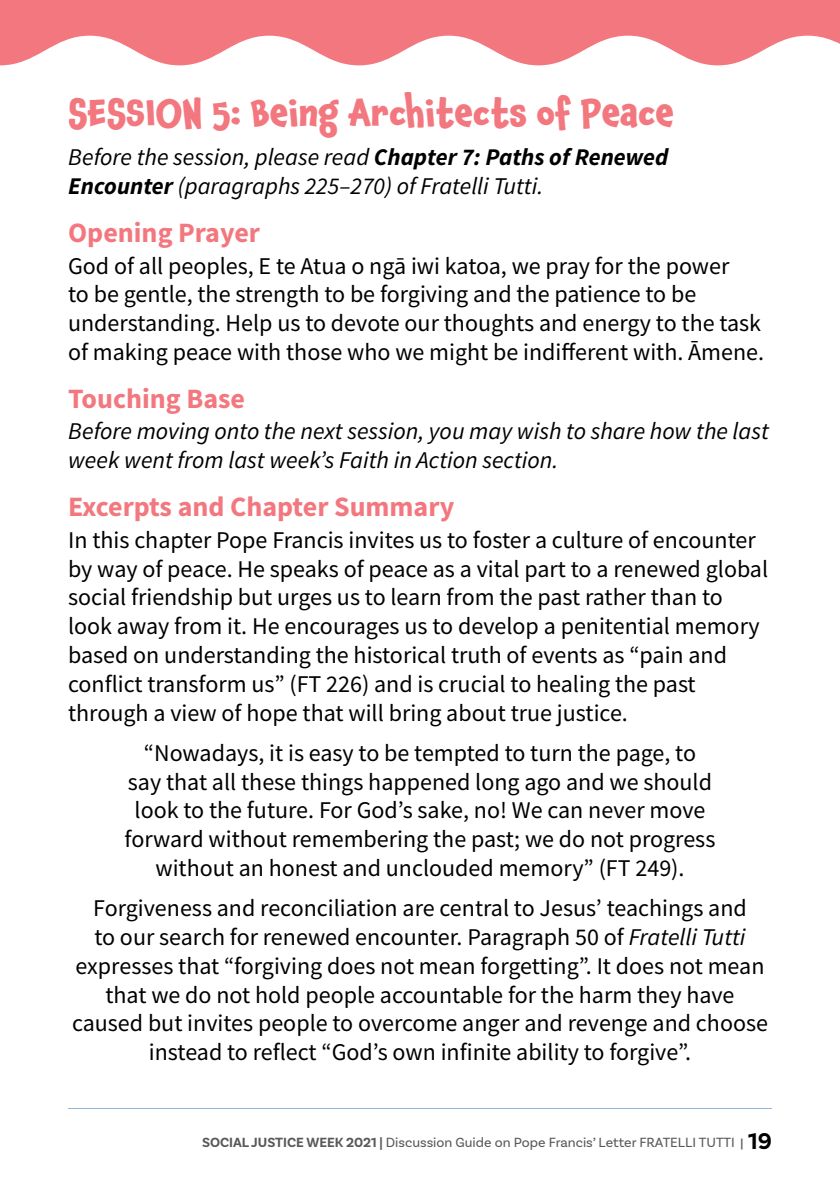
<style>
.page{position:relative;width:840px;height:1191px;background:#fff}
.page>*{position:absolute;margin:0;border:0;box-sizing:border-box;transform-origin:0 0}
.t1{font:700 36px "Chaloops";color:#f3777e}
.t2{font:700 28px "Source Sans Pro";color:#f3777e}
.t3{font:24px/28.8px "Source Sans Pro";color:#000}
.t4{font:italic 24px/28.8px "Source Sans Pro";color:#000}
.t5{font:14px "Basic Sans";color:#58595b}
.s1{font-weight:700}
.s2{font-style:italic}
.s3{font-weight:700;font-size:12px}
.s4{font-weight:700;font-size:24px;color:#000}
</style>
<div class="page">
<hr style="left:68px;top:1108px;width:703px;height:1px;background:#8fb4df">
<svg style="left:0;top:0;width:839px;height:65px;fill:#f3777e"></svg>
<h1 class="t1" style="left:68px;top:83px;width:607px">SESSION 5: Being Architects of Peace</h1>
<p class="t4" style="left:68px;top:143px;width:601px">Before the session, please read <span class="s1">Chapter 7: Paths of Renewed<br>Encounter</span> (paragraphs 225–270) of Fratelli Tutti.</p>
<p class="t2" style="left:68px;top:214px;width:193px">Opening Prayer</p>
<p class="t3" style="left:68px;top:251px;width:697px">God of all peoples, E te Atua o ngā iwi katoa, we pray for the power<br>to be gentle, the strength to be forgiving and the patience to be understanding. Help us to devote our thoughts and energy to the task of making peace with those who we might be indifferent with. Āmene.</p>
<p class="t2" style="left:68px;top:379px;width:178px">Touching Base</p>
<p class="t4" style="left:68px;top:417px;width:702px">Before moving onto the next session, you may wish to share how the last week went from last week’s Faith in Action section.</p>
<p class="t2" style="left:68px;top:488px;width:387px">Excerpts and Chapter Summary</p>
<p class="t3" style="left:68px;top:525px;width:701px">In this chapter Pope Francis invites us to foster a culture of encounter by way of peace. He speaks of peace as a vital part to a renewed global social friendship but urges us to learn from the past rather than to look away from it. He encourages us to develop a penitential memory based on understanding the historical truth of events as “pain and conflict transform us” (FT 226) and is crucial to healing the past through a view of hope that will bring about true justice.</p>
<p class="t3" style="left:124px;top:738px;width:592px;text-align:center">“Nowadays, it is easy to be tempted to turn the page, to say that all these things happened long ago and we should look to the future. For God’s sake, no! We can never move forward without remembering the past; we do not progress without an honest and unclouded memory” (FT 249).</p>
<p class="t3" style="left:72px;top:893px;width:697px;text-align:center">Forgiveness and reconciliation are central to Jesus’ teachings and<br>to our search for renewed encounter. Paragraph 50 of <span class="s2">Fratelli Tutti </span>expresses that “forgiving does not mean forgetting”. It does not mean that we do not hold people accountable for the harm they have caused but invites people to overcome anger and revenge and choose instead to reflect “God’s own infinite ability to forgive”.</p>
<p class="t5" style="left:202px;top:1133px;width:571px"><span class="s1">SOCIAL JUSTICE WEEK 2021 |</span> Discussion Guide on Pope Francis’ Letter FRATELLI TUTTI <span class="s3">|</span> <span class="s4">19</span></p>
</div>
